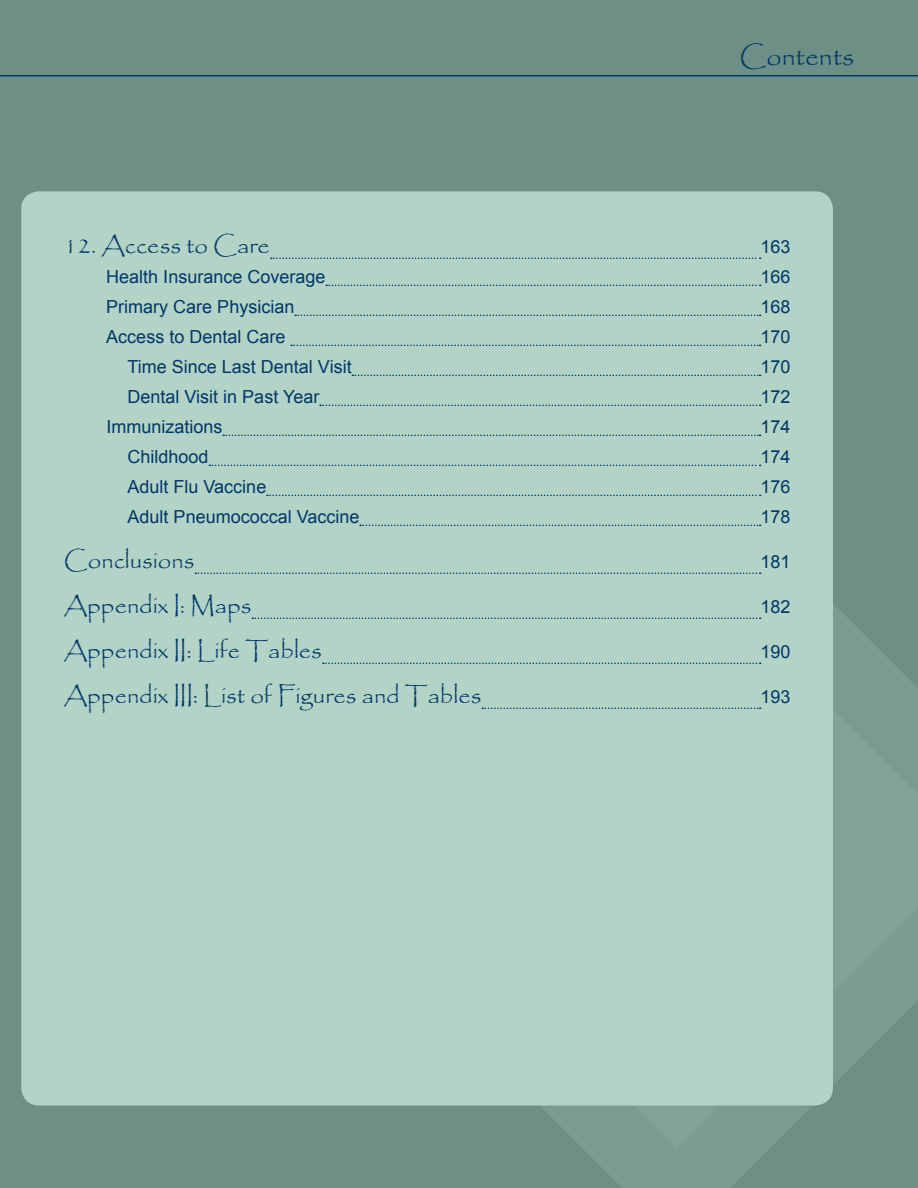
<style>
.page{position:relative;width:918px;height:1188px;background:#6e8f85}
.page>*{position:absolute;margin:0;border:0;box-sizing:border-box;transform-origin:0 0}
.t1{font:27px "Papyrus";color:#003768}
.t2{font:24px "Papyrus";color:#003768}
.t3{font:18px "Arial";color:#003768}
</style>
<div class="page">
<hr style="left:0;top:75px;width:918px;height:2px;background:#003768">
<svg style="left:584px;top:1149px;width:184px;height:39px;fill:#7b9a90"></svg>
<svg style="left:541px;top:604px;width:377px;height:545px;fill:#7b9a90"></svg>
<div style="left:21px;top:191px;width:812px;height:915px;background:#b3d3c7;border-radius:18px"></div>
<svg style="left:271px;top:258px;width:490px;height:1px"></svg>
<svg style="left:326px;top:285px;width:435px;height:1px"></svg>
<svg style="left:295px;top:315px;width:466px;height:1px"></svg>
<svg style="left:291px;top:345px;width:470px;height:1px"></svg>
<svg style="left:352px;top:375px;width:409px;height:1px"></svg>
<svg style="left:320px;top:405px;width:441px;height:1px"></svg>
<svg style="left:223px;top:435px;width:538px;height:1px"></svg>
<svg style="left:209px;top:465px;width:552px;height:1px"></svg>
<svg style="left:267px;top:495px;width:494px;height:1px"></svg>
<svg style="left:360px;top:525px;width:401px;height:1px"></svg>
<svg style="left:195px;top:573px;width:566px;height:1px"></svg>
<svg style="left:252px;top:618px;width:509px;height:1px"></svg>
<svg style="left:323px;top:663px;width:438px;height:1px"></svg>
<svg style="left:482px;top:708px;width:279px;height:1px"></svg>
<h1 class="t1" style="left:740px;top:39px;width:116px">Contents</h1>
<h2 class="t2" style="left:64px;top:231px;width:208px">12. Access to Care</h2>
<p class="t3" style="left:760px;top:235px;width:32px">163</p>
<p class="t3" style="left:106px;top:265px;width:221px">Health Insurance Coverage</p>
<p class="t3" style="left:760px;top:265px;width:32px">166</p>
<p class="t3" style="left:106px;top:295px;width:190px">Primary Care Physician</p>
<p class="t3" style="left:760px;top:295px;width:32px">168</p>
<p class="t3" style="left:106px;top:325px;width:181px">Access to Dental Care</p>
<p class="t3" style="left:760px;top:325px;width:32px">170</p>
<p class="t3" style="left:128px;top:355px;width:226px">Time Since Last Dental Visit</p>
<p class="t3" style="left:760px;top:355px;width:32px">170</p>
<p class="t3" style="left:128px;top:385px;width:193px">Dental Visit in Past Year</p>
<p class="t3" style="left:760px;top:385px;width:32px">172</p>
<p class="t3" style="left:106px;top:415px;width:118px">Immunizations</p>
<p class="t3" style="left:760px;top:415px;width:32px">174</p>
<p class="t3" style="left:128px;top:445px;width:83px">Childhood</p>
<p class="t3" style="left:760px;top:445px;width:32px">174</p>
<p class="t3" style="left:128px;top:475px;width:140px">Adult Flu Vaccine</p>
<p class="t3" style="left:760px;top:475px;width:32px">176</p>
<p class="t3" style="left:128px;top:505px;width:233px">Adult Pneumococcal Vaccine</p>
<p class="t3" style="left:760px;top:505px;width:32px">178</p>
<h2 class="t2" style="left:64px;top:546px;width:132px">Conclusions</h2>
<p class="t3" style="left:760px;top:550px;width:32px">181</p>
<h2 class="t2" style="left:64px;top:591px;width:189px">Appendix I: Maps</h2>
<p class="t3" style="left:760px;top:595px;width:32px">182</p>
<h2 class="t2" style="left:64px;top:636px;width:260px">Appendix II: Life Tables</h2>
<p class="t3" style="left:760px;top:640px;width:32px">190</p>
<h2 class="t2" style="left:64px;top:681px;width:419px">Appendix III: List of Figures and Tables</h2>
<p class="t3" style="left:760px;top:685px;width:32px">193</p>
</div>
